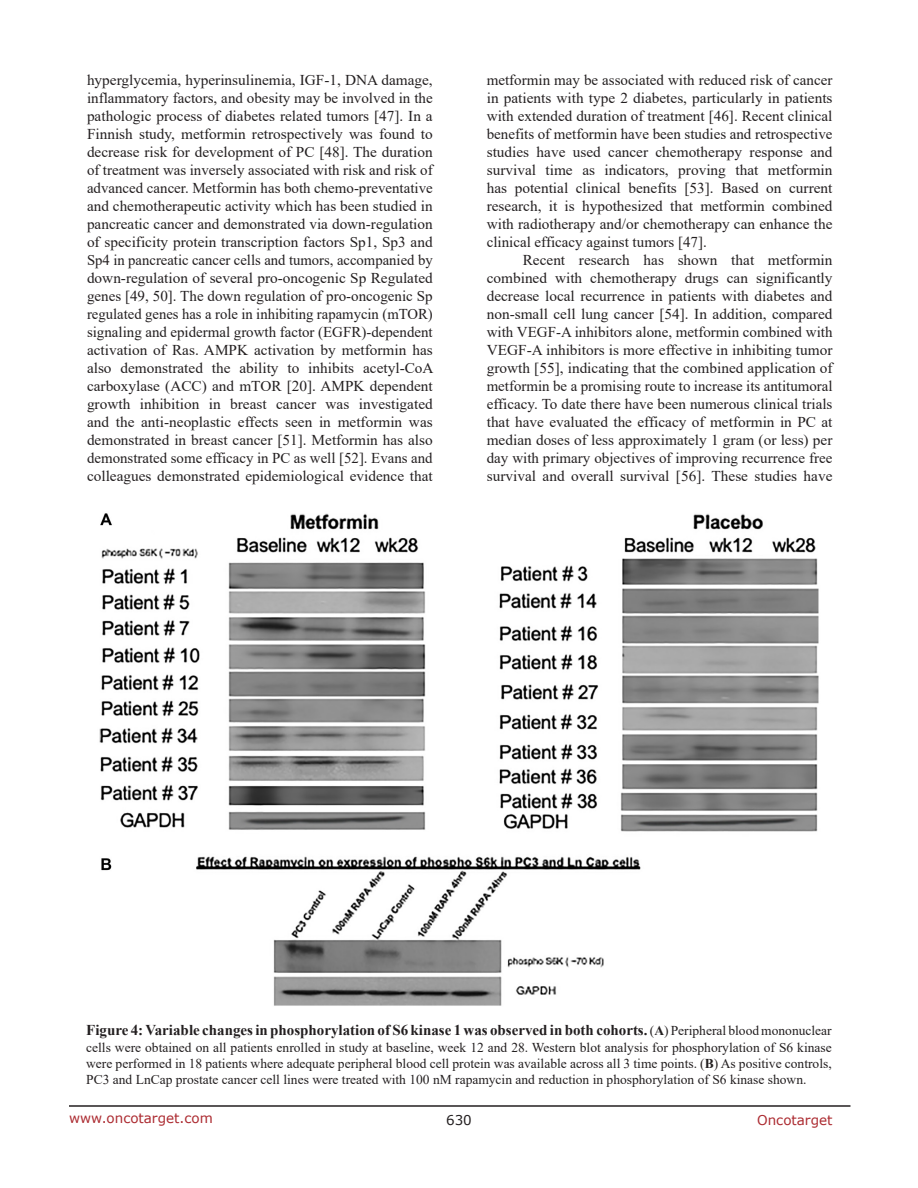
<style>
.page{position:relative;width:918px;height:1188px;background:#fff}
.page>*{position:absolute;margin:0;border:0;box-sizing:border-box;transform-origin:0 0}
.BodyText{font:15px/18px "Times New Roman";color:#231f20;text-align:justify}
.FigureText{font:700 15px "Times New Roman";color:#231f20}
.FigureText-2{font:13.5px/16.2px "Times New Roman";color:#231f20;text-align:justify}
.t1{font:13.5px "Verdana";color:#ac2b31}
.t2{font:13.5px "Verdana";color:#231f20}
.s1{font-weight:400;font-size:13.5px}
.s2{font-size:13.5px}
.s3{font-weight:700}
</style>
<div class="page">
<hr style="left:69px;top:1105px;width:781px;height:2px;background:#231f20">
<img style="left:99px;top:513px;width:720px;height:493px">
<p class="BodyText" style="left:87px;top:71px;width:348px">hyperglycemia, hyperinsulinemia, IGF-1, DNA damage, inflammatory factors, and obesity may be involved in the pathologic process of diabetes related tumors [47]. In a Finnish study, metformin retrospectively was found to decrease risk for development of PC [48]. The duration of treatment was inversely associated with risk and risk of advanced cancer. Metformin has both chemo-preventative and chemotherapeutic activity which has been studied in pancreatic cancer and demonstrated via down-regulation of specificity protein transcription factors Sp1, Sp3 and Sp4 in pancreatic cancer cells and tumors, accompanied by down-regulation of several pro-oncogenic Sp Regulated genes [49, 50]. The down regulation of pro-oncogenic Sp regulated genes has a role in inhibiting rapamycin (mTOR) signaling and epidermal growth factor (EGFR)-dependent activation of Ras. AMPK activation by metformin has also demonstrated the ability to inhibits acetyl-CoA carboxylase (ACC) and mTOR [20]. AMPK dependent growth inhibition in breast cancer was investigated and the anti-neoplastic effects seen in metformin was demonstrated in breast cancer [51]. Metformin has also demonstrated some efficacy in PC as well [52]. Evans and colleagues demonstrated epidemiological evidence that</p>
<p class="BodyText" style="left:487px;top:71px;width:347px">metformin may be associated with reduced risk of cancer in patients with type 2 diabetes, particularly in patients with extended duration of treatment [46]. Recent clinical benefits of metformin have been studies and retrospective studies have used cancer chemotherapy response and survival time as indicators, proving that metformin has potential clinical benefits [53]. Based on current research, it is hypothesized that metformin combined with radiotherapy and/or chemotherapy can enhance the clinical efficacy against tumors [47].</p>
<p class="BodyText" style="left:487px;top:251px;width:347px;text-indent:36px">Recent research has shown that metformin combined with chemotherapy drugs can significantly decrease local recurrence in patients with diabetes and non-small cell lung cancer [54]. In addition, compared with VEGF-A inhibitors alone, metformin combined with VEGF-A inhibitors is more effective in inhibiting tumor growth [55], indicating that the combined application of metformin be a promising route to increase its antitumoral efficacy. To date there have been numerous clinical trials that have evaluated the efficacy of metformin in PC at median doses of less approximately 1 gram (or less) per day with primary objectives of improving recurrence free survival and overall survival [56]. These studies have</p>
<p class="FigureText" style="left:86px;top:1020px;width:747px">Figure 4: Variable changes in phosphorylation of S6 kinase 1 was observed in both cohorts. <span class="s1">(</span><span class="s2">A</span><span class="s1">) Peripheral blood mononuclear</span></p>
<p class="FigureText-2" style="left:86px;top:1039px;width:747px">cells were obtained on all patients enrolled in study at baseline, week 12 and 28. Western blot analysis for phosphorylation of S6 kinase were performed in 18 patients where adequate peripheral blood cell protein was available across all 3 time points. (<span class="s3">B</span>) As positive controls, PC3 and LnCap prostate cancer cell lines were treated with 100 nM rapamycin and reduction in phosphorylation of S6 kinase shown.</p>
<p class="t1" style="left:69px;top:1109px;width:145px">www.oncotarget.com</p>
<p class="t2" style="left:446px;top:1111px;width:27px">630</p>
<p class="t1" style="left:757px;top:1111px;width:77px">Oncotarget</p>
</div>
